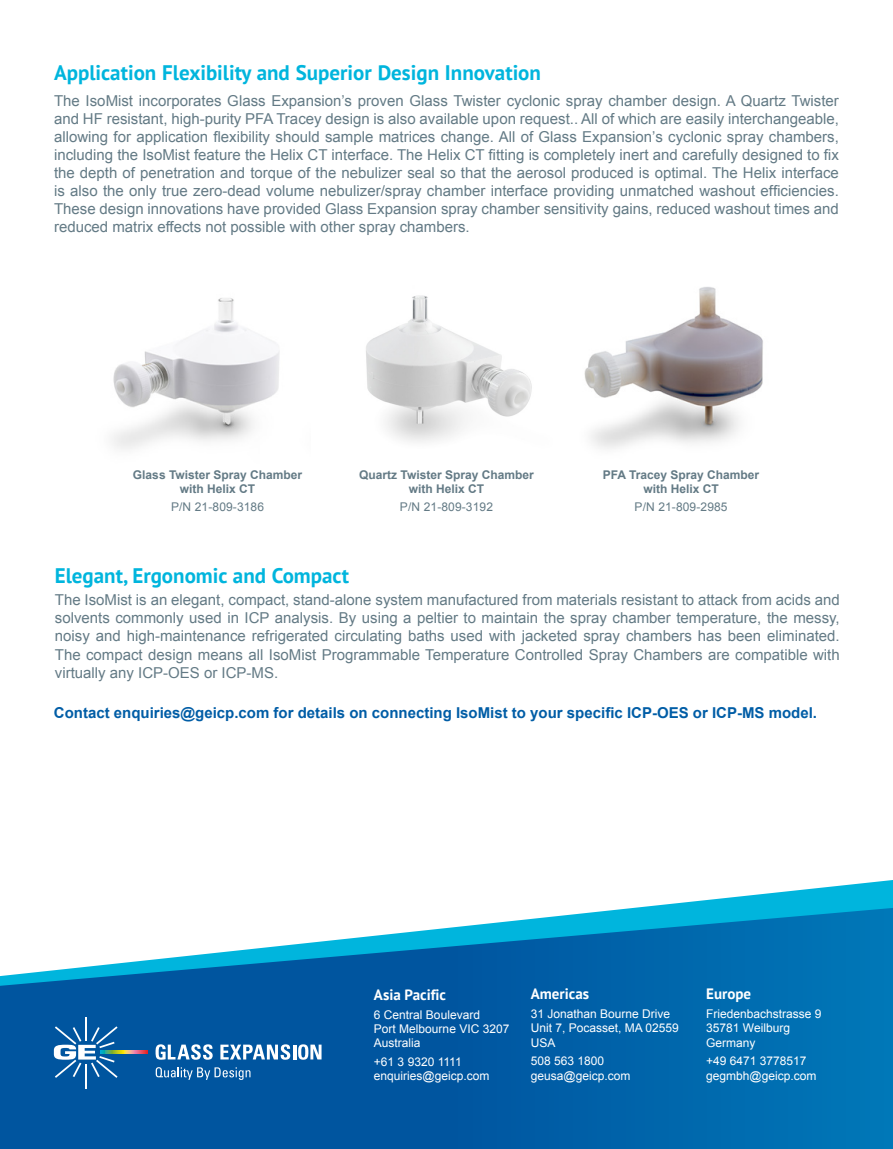
<style>
.page{position:relative;width:893px;height:1149px;background:#fff}
.page>*{position:absolute;margin:0;border:0;box-sizing:border-box;transform-origin:0 0}
.subsubhead_ge_Light_Blues{font:700 21px "PT Sans";color:#00b5dd}
.bullets{font:15px/18px "Arial";color:#637a85;text-align:justify}
.bullets-2{font:700 15px "Arial";color:#005da6}
.t1{font:700 15px "PT Sans";color:#fff}
.t2{font:12px/14.4px "Arial";color:#fff}
.footnote_bold{font:700 12px/14.4px "Arial";color:#637a85;text-align:center}
.footnote_bold-2{font:12px "Arial";letter-spacing:.01em;color:#637a85}
</style>
<div class="page">
<svg style="left:0;top:985px;width:893px;height:163px;background:#005ea5"></svg>
<svg style="left:0;top:880px;width:893px;height:105px"></svg>
<svg style="left:118px;top:1049px;width:29px;height:4px"></svg>
<svg style="left:156px;top:1043px;width:57px;height:16px"></svg>
<svg style="left:220px;top:1043px;width:70px;height:16px"></svg>
<hr style="left:293px;top:1044px;width:3px;height:15px;background:#fff">
<svg style="left:298px;top:1043px;width:24px;height:16px"></svg>
<svg style="left:156px;top:1066px;width:94px;height:13px"></svg>
<hr style="left:85px;top:1016px;width:2px;height:23px;background:#fff">
<hr style="left:85px;top:1063px;width:2px;height:24px;background:#fff">
<svg style="left:54px;top:1025px;width:64px;height:52px"></svg>
<img style="left:112px;top:298px;width:168px;height:151px">
<img style="left:366px;top:295px;width:166px;height:147px">
<img style="left:584px;top:287px;width:179px;height:162px">
<p class="subsubhead_ge_Light_Blues" style="left:54px;top:59px;width:488px">Application Flexibility and Superior Design Innovation</p>
<p class="bullets" style="left:54px;top:92px;width:786px">The IsoMist incorporates Glass Expansion’s proven Glass Twister cyclonic spray chamber design. A Quartz Twister and HF resistant, high-purity PFA Tracey design is also available upon request.. All of which are easily interchangeable, allowing for application flexibility should sample matrices change. All of Glass Expansion’s cyclonic spray chambers, including the IsoMist feature the Helix CT interface. The Helix CT fitting is completely inert and carefully designed to fix the depth of penetration and torque of the nebulizer seal so that the aerosol produced is optimal. The Helix interface is also the only true zero-dead volume nebulizer/spray chamber interface providing unmatched washout efficiencies.<br>These design innovations have provided Glass Expansion spray chamber sensitivity gains, reduced washout times and reduced matrix effects not possible with other spray chambers.</p>
<p class="footnote_bold" style="left:133px;top:467px;width:171px">Glass Twister Spray Chamber with Helix CT</p>
<p class="footnote_bold-2" style="left:171px;top:499px;width:95px">P/N 21-809-3186</p>
<p class="footnote_bold" style="left:359px;top:467px;width:176px">Quartz Twister Spray Chamber with Helix CT</p>
<p class="footnote_bold-2" style="left:400px;top:499px;width:95px">P/N 21-809-3192</p>
<p class="footnote_bold" style="left:603px;top:467px;width:158px">PFA Tracey Spray Chamber with Helix CT</p>
<p class="footnote_bold-2" style="left:634px;top:499px;width:95px">P/N 21-809-2985</p>
<p class="subsubhead_ge_Light_Blues" style="left:55px;top:562px;width:296px">Elegant, Ergonomic and Compact</p>
<p class="bullets" style="left:55px;top:591px;width:786px">The IsoMist is an elegant, compact, stand-alone system manufactured from materials resistant to attack from acids and solvents commonly used in ICP analysis. By using a peltier to maintain the spray chamber temperature, the messy, noisy and high-maintenance refrigerated circulating baths used with jacketed spray chambers has been eliminated.<br>The compact design means all IsoMist Programmable Temperature Controlled Spray Chambers are compatible with virtually any ICP-OES or ICP-MS.</p>
<p class="bullets-2" style="left:54px;top:702px;width:765px">Contact enquiries@geicp.com for details on connecting IsoMist to your specific ICP-OES or ICP-MS model.</p>
<p class="t1" style="left:374px;top:984px;width:74px">Asia Pacific</p>
<p class="t2" style="left:374px;top:1006px;width:137px">6 Central Boulevard<br>Port Melbourne VIC 3207<br>Australia</p>
<p class="t2" style="left:374px;top:1054px;width:117px">+61 3 9320 1111 enquiries@geicp.com</p>
<p class="t1" style="left:531px;top:983px;width:60px">Americas</p>
<p class="t2" style="left:531px;top:1006px;width:150px">31 Jonathan Bourne Drive<br>Unit 7, Pocasset, MA 02559<br>USA</p>
<p class="t2" style="left:531px;top:1053px;width:101px">508 563 1800 geusa@geicp.com</p>
<p class="t1" style="left:706px;top:983px;width:46px">Europe</p>
<p class="t2" style="left:706px;top:1006px;width:117px">Friedenbachstrasse 9<br>35781 Weilburg<br>Germany</p>
<p class="t2" style="left:706px;top:1053px;width:112px">+49 6471 3778517 gegmbh@geicp.com</p>
</div>
